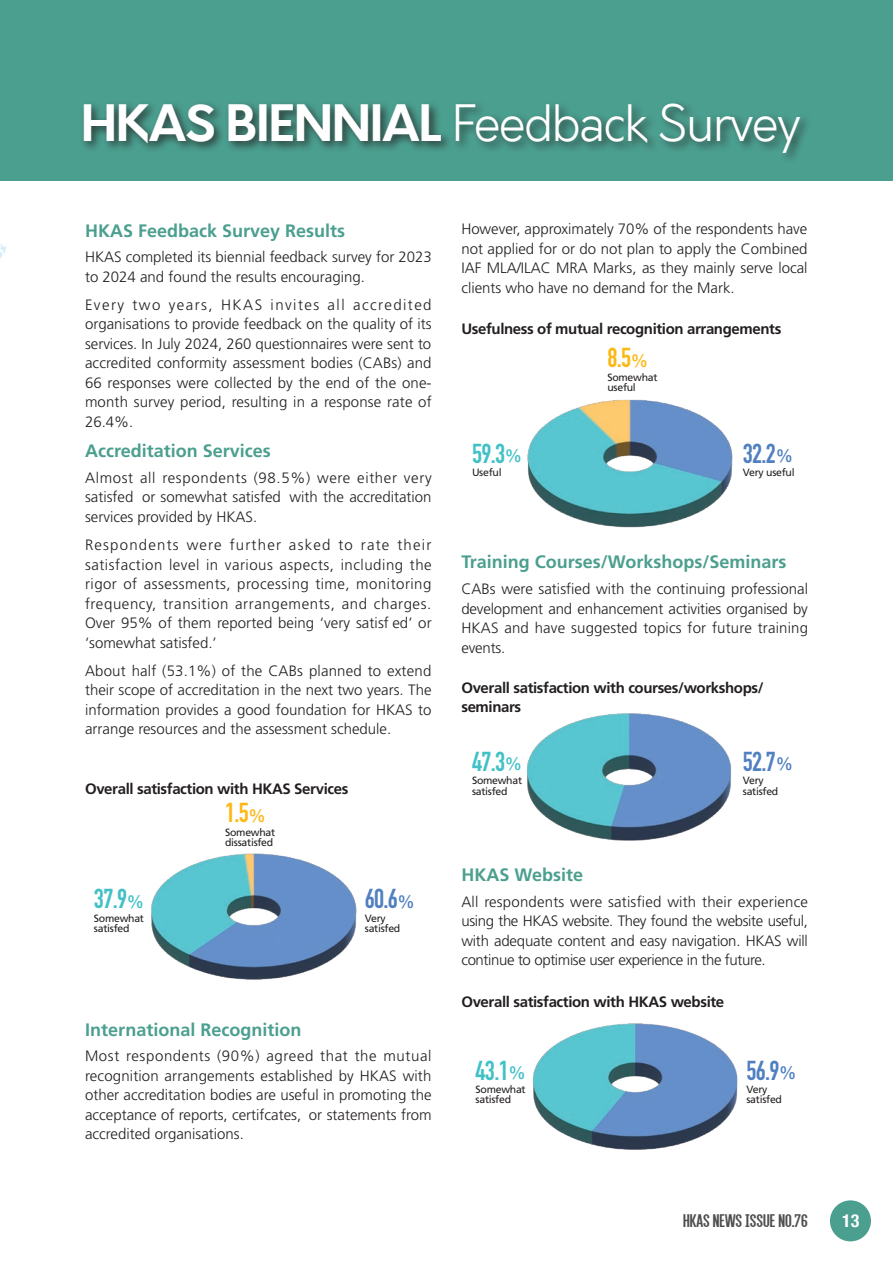
<style>
.page{position:relative;width:893px;height:1263px;background:#fff}
.page>*{position:absolute;margin:0;border:0;box-sizing:border-box;transform-origin:0 0}
.t1{font:200 48px "Cello Sans";letter-spacing:-.025em;color:#fff}
.t2{font:700 27px "DIN Condensed";letter-spacing:-.025em;color:#41c1c6}
.t3{font:700 27px "DIN Condensed";letter-spacing:-.025em;color:#5080c1}
.t4{font:700 27px "DIN Condensed";color:#fcb814}
.t5{font:19.5px "Alegre Sans";color:#4f4f50}
.t6{font:700 18px "Frutiger LT Std";color:#4b9f8f}
.t7{font:700 condensed 18px "Helvetica Neue";color:#fff}
.t8{font:300 15px/19.5px "Frutiger LT Std";color:#231f20;text-align:justify}
.t9{font:700 15px/19.5px "Frutiger LT Std";letter-spacing:-.025em;color:#231f20}
.t10{font:10.5px/10.5px "Frutiger LT Std";letter-spacing:-.025em;color:#231f20}
.s1{font-weight:700}
.s2{font-family:"Frutiger LT Std";font-weight:400;font-size:18px}
</style>
<div class="page">
<div style="left:0;top:0;width:893px;height:180px;background:#4b9f8f"></div>
<div style="left:80px;top:99px;width:732px;height:66px;background:#231f20;opacity:.75"></div>
<svg style="left:0;top:244px;width:6px;height:16px"></svg>
<img style="left:151px;top:853px;width:206px;height:127px">
<img style="left:527px;top:399px;width:206px;height:129px">
<img style="left:526px;top:713px;width:206px;height:128px">
<img style="left:532px;top:1023px;width:206px;height:127px">
<div style="left:830px;top:1200px;width:41px;height:41px;background:#4b9f8f;border-radius:50%"></div>
<p class="t1" style="left:81px;top:90px;width:721px"><span class="s1">HKAS BIENNIAL</span> Feedback Survey</p>
<p class="t6" style="left:85px;top:220px;width:262px">HKAS Feedback Survey Results</p>
<p class="t8" style="left:85px;top:248px;width:348px">HKAS completed its biennial feedback survey for 2023 to 2024 and found the results encouraging.</p>
<p class="t8" style="left:85px;top:295px;width:348px">Every two years, HKAS invites all accredited organisations to provide feedback on the quality of its services. In July 2024, 260 questionnaires were sent to accredited conformity assessment bodies (CABs) and 66 responses were collected by the end of the one&shy;month survey period, resulting in a response rate of 26.4%.</p>
<p class="t6" style="left:85px;top:441px;width:187px">Accreditation Services</p>
<p class="t8" style="left:85px;top:468px;width:348px">Almost all respondents (98.5%) were either very satisfed or somewhat satisfed with the accreditation services provided by HKAS.</p>
<p class="t8" style="left:85px;top:535px;width:348px">Respondents were further asked to rate their satisfaction level in various aspects, including the rigor of assessments, processing time, monitoring frequency, transition arrangements, and charges.<br>Over 95% of them reported being ‘very satisf ed’ or ‘somewhat satisfed.’</p>
<p class="t8" style="left:85px;top:661px;width:348px">About half (53.1%) of the CABs planned to extend their scope of accreditation in the next two years. The information provides a good foundation for HKAS to arrange resources and the assessment schedule.</p>
<p class="t9" style="left:85px;top:779px;width:265px">Overall satisfaction with HKAS Services</p>
<p class="t4" style="left:225px;top:795px;width:43px">1.5<span class="s2">%</span></p>
<p class="t10" style="left:225px;top:827px;width:52px">Somewhat dissatisfed</p>
<p class="t2" style="left:94px;top:881px;width:52px">37.9<span class="s2">%</span></p>
<p class="t3" style="left:365px;top:881px;width:52px">60.6<span class="s2">%</span></p>
<p class="t10" style="left:94px;top:913px;width:52px">Somewhat</p>
<p class="t10" style="left:365px;top:913px;width:22px">Very</p>
<p class="t10" style="left:94px;top:923px;width:37px">satisfed</p>
<p class="t10" style="left:365px;top:923px;width:37px">satisfed</p>
<p class="t6" style="left:85px;top:1019px;width:218px">International Recognition</p>
<p class="t8" style="left:85px;top:1046px;width:348px">Most respondents (90%) agreed that the mutual recognition arrangements established by HKAS with other accreditation bodies are useful in promoting the acceptance of reports, certifcates, or statements from accredited organisations.</p>
<p class="t8" style="left:461px;top:220px;width:348px">However, approximately 70% of the respondents have not applied for or do not plan to apply the Combined IAF MLA/ILAC MRA Marks, as they mainly serve local clients who have no demand for the Mark.</p>
<p class="t9" style="left:461px;top:319px;width:321px">Usefulness of mutual recognition arrangements</p>
<p class="t4" style="left:607px;top:340px;width:43px">8.5<span class="s2">%</span></p>
<p class="t10" style="left:607px;top:372px;width:52px">Somewhat useful</p>
<p class="t2" style="left:472px;top:435px;width:52px">59.3<span class="s2">%</span></p>
<p class="t3" style="left:743px;top:435px;width:52px">32.2<span class="s2">%</span></p>
<p class="t10" style="left:472px;top:467px;width:31px">Useful</p>
<p class="t10" style="left:743px;top:467px;width:53px">Very useful</p>
<p class="t6" style="left:461px;top:552px;width:327px">Training Courses/Workshops/Seminars</p>
<p class="t8" style="left:461px;top:579px;width:348px">CABs were satisfied with the continuing professional development and enhancement activities organised by HKAS and have suggested topics for future training events.</p>
<p class="t9" style="left:461px;top:678px;width:304px">Overall satisfaction with courses/workshops/ seminars</p>
<p class="t2" style="left:472px;top:743px;width:52px">47.3<span class="s2">%</span></p>
<p class="t3" style="left:743px;top:743px;width:52px">52.7<span class="s2">%</span></p>
<p class="t10" style="left:472px;top:775px;width:52px">Somewhat</p>
<p class="t10" style="left:743px;top:775px;width:22px">Very</p>
<p class="t10" style="left:472px;top:786px;width:37px">satisfed</p>
<p class="t10" style="left:743px;top:786px;width:37px">satisfed</p>
<p class="t6" style="left:461px;top:864px;width:123px">HKAS Website</p>
<p class="t8" style="left:461px;top:892px;width:348px">All respondents were satisfied with their experience using the HKAS website. They found the website useful, with adequate content and easy navigation. HKAS will continue to optimise user experience in the future.</p>
<p class="t9" style="left:461px;top:992px;width:264px">Overall satisfaction with HKAS website</p>
<p class="t2" style="left:476px;top:1052px;width:52px">43.1<span class="s2">%</span></p>
<p class="t3" style="left:746px;top:1052px;width:52px">56.9<span class="s2">%</span></p>
<p class="t10" style="left:476px;top:1084px;width:52px">Somewhat</p>
<p class="t10" style="left:746px;top:1084px;width:22px">Very</p>
<p class="t10" style="left:476px;top:1094px;width:37px">satisfed</p>
<p class="t10" style="left:746px;top:1094px;width:37px">satisfed</p>
<h3 class="t5" style="left:683px;top:1209px;width:126px">HKAS NEWS ISSUE NO.76</h3>
<p class="t7" style="left:842px;top:1206px;width:19px">13</p>
</div>
